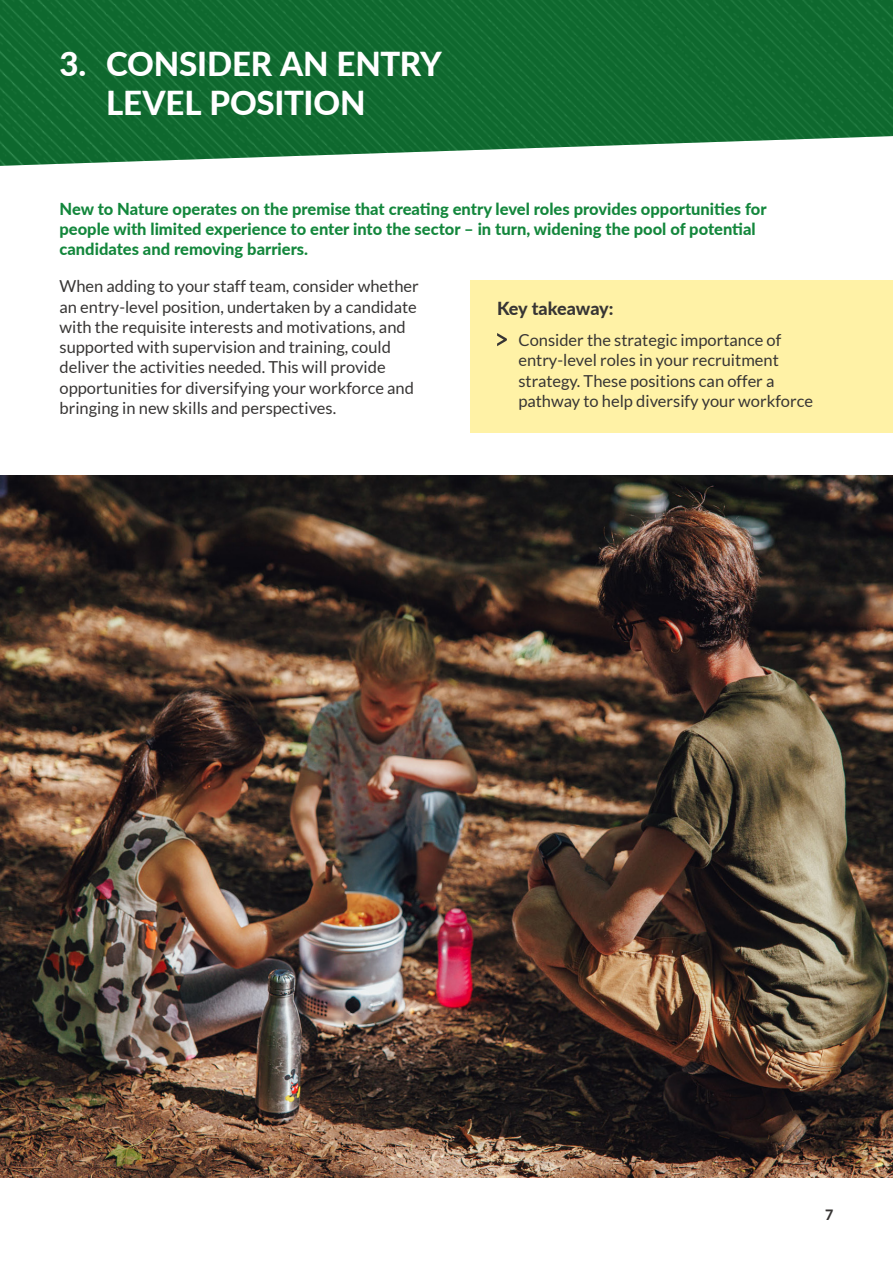
<style>
.page{position:relative;width:893px;height:1263px;background:#fff}
.page>*{position:absolute;margin:0;border:0;box-sizing:border-box;transform-origin:0 0}
.t1{font:800 33px/39px "Lato";letter-spacing:-.005em;color:#fff}
.t2{font:800 18px "Lato";letter-spacing:-.005em;color:#373534}
.t3{font:16.5px/20.2px "Lato";color:#373534}
.t4{font:800 16.5px/20.2px "Lato";color:#13873c}
.t5{font:800 14.25px "Lato";color:#373534}
</style>
<div class="page">
<div style="left:471px;top:280px;width:422px;height:152px;background:#fff2a6"></div>
<img style="left:0;top:0;width:893px;height:166px">
<svg style="left:497px;top:333px;width:10px;height:13px"></svg>
<img style="left:0;top:475px;width:893px;height:703px">
<h2 class="t1" style="left:106px;top:43px;width:337px;text-indent:-47px">3. CONSIDER AN ENTRY<br>LEVEL POSITION</h2>
<p class="t4" style="left:60px;top:198px;width:709px">New to Nature operates on the premise that creating entry level roles provides opportunities for people with limited experience to enter into the sector – in turn, widening the pool of potential candidates and removing barriers.</p>
<p class="t3" style="left:60px;top:276px;width:361px">When adding to your staff team, consider whether an entry-level position, undertaken by a candidate with the requisite interests and motivations, and supported with supervision and training, could deliver the activities needed. This will provide opportunities for diversifying your workforce and bringing in new skills and perspectives.</p>
<h3 class="t2" style="left:497px;top:295px;width:118px">Key takeaway:</h3>
<p class="t3" style="left:518px;top:330px;width:296px">Consider the strategic importance of entry-level roles in your recruitment strategy. These positions can offer a pathway to help diversify your workforce</p>
<p class="t5" style="left:825px;top:1205px;width:10px">7</p>
</div>
